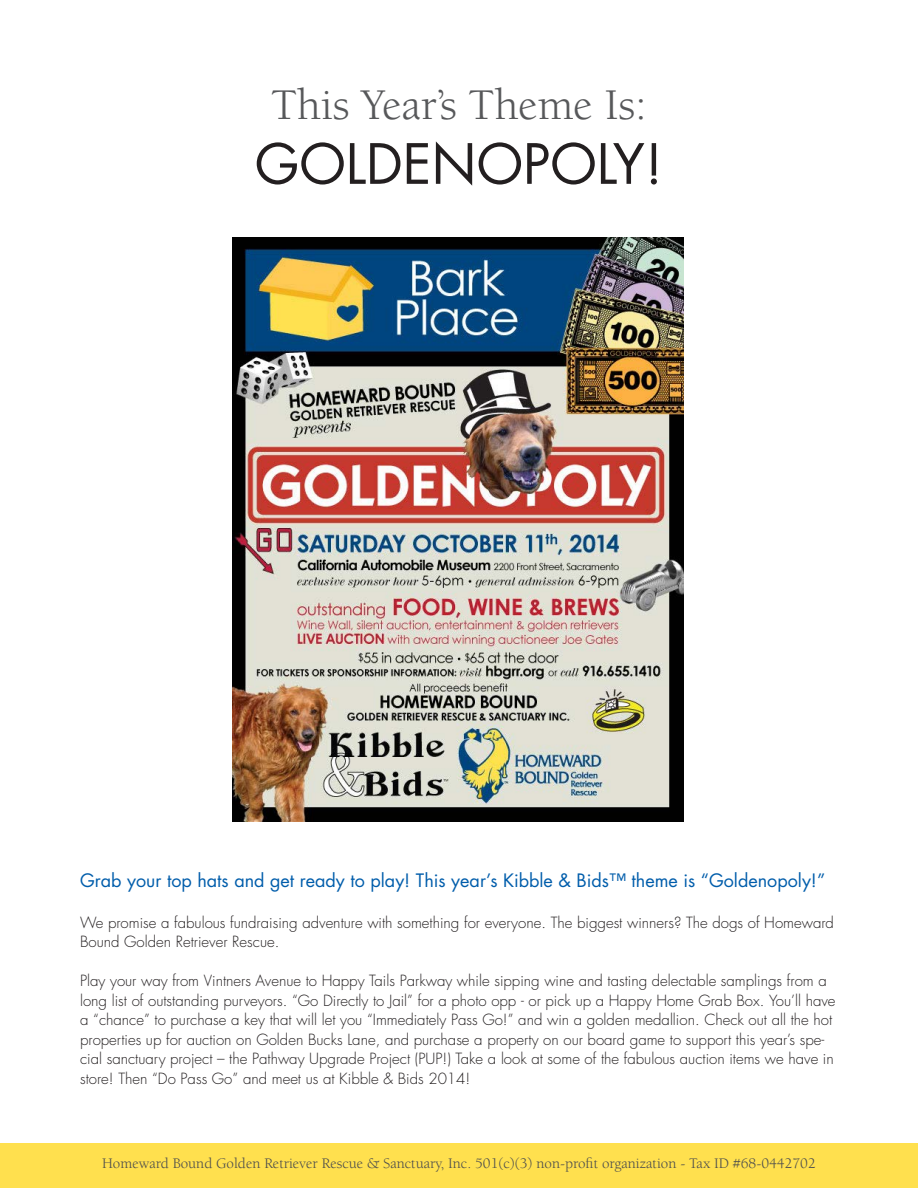
<style>
.page{position:relative;width:918px;height:1188px;background:#fff}
.page>*{position:absolute;margin:0;border:0;box-sizing:border-box;transform-origin:0 0}
.t1{font:54px "Futura Std";color:#231f20}
.t2{font:45px "Berkeley Std";color:#57585a}
.t3{font:18px "Futura Std";color:#015dab}
.t4{font:300 15px/19.5px "Futura Std";color:#231f20}
.t5{font:15px "Berkeley Std";color:#4b4c4d}
</style>
<div class="page">
<img style="left:233px;top:238px;width:450px;height:583px">
<div style="left:0;top:1144px;width:918px;height:44px;background:#ffe04e"></div>
<p class="t2" style="left:271px;top:81px;width:377px">This Year’s Theme Is:</p>
<p class="t1" style="left:255px;top:130px;width:410px">GOLDENOPOLY!</p>
<p class="t3" style="left:80px;top:869px;width:747px">Grab your top hats and get ready to play! This year’s Kibble &amp; Bids™ theme is “Goldenopoly!”</p>
<p class="t4" style="left:80px;top:913px;width:755px">We promise a fabulous fundraising adventure with something for everyone. The biggest winners? The dogs of Homeward<br>Bound Golden Retriever Rescue.</p>
<p class="t4" style="left:80px;top:972px;width:757px">Play your way from Vintners Avenue to Happy Tails Parkway while sipping wine and tasting delectable samplings from a long list of outstanding purveyors. “Go Directly to Jail” for a photo opp - or pick up a Happy Home Grab Box. You’ll have a “chance” to purchase a key that will let you “Immediately Pass Go!” and win a golden medallion. Check out all the hot properties up for auction on Golden Bucks Lane, and purchase a property on our board game to support this year’s spe&shy;cial sanctuary project – the Pathway Upgrade Project (PUP!) Take a look at some of the fabulous auction items we have in store! Then “Do Pass Go” and meet us at Kibble &amp; Bids 2014!</p>
<p class="t5" style="left:102px;top:1155px;width:715px">Homeward Bound Golden Retriever Rescue &amp; Sanctuary, Inc. 501(c)(3) non-profit organization - Tax ID #68-0442702</p>
</div>
